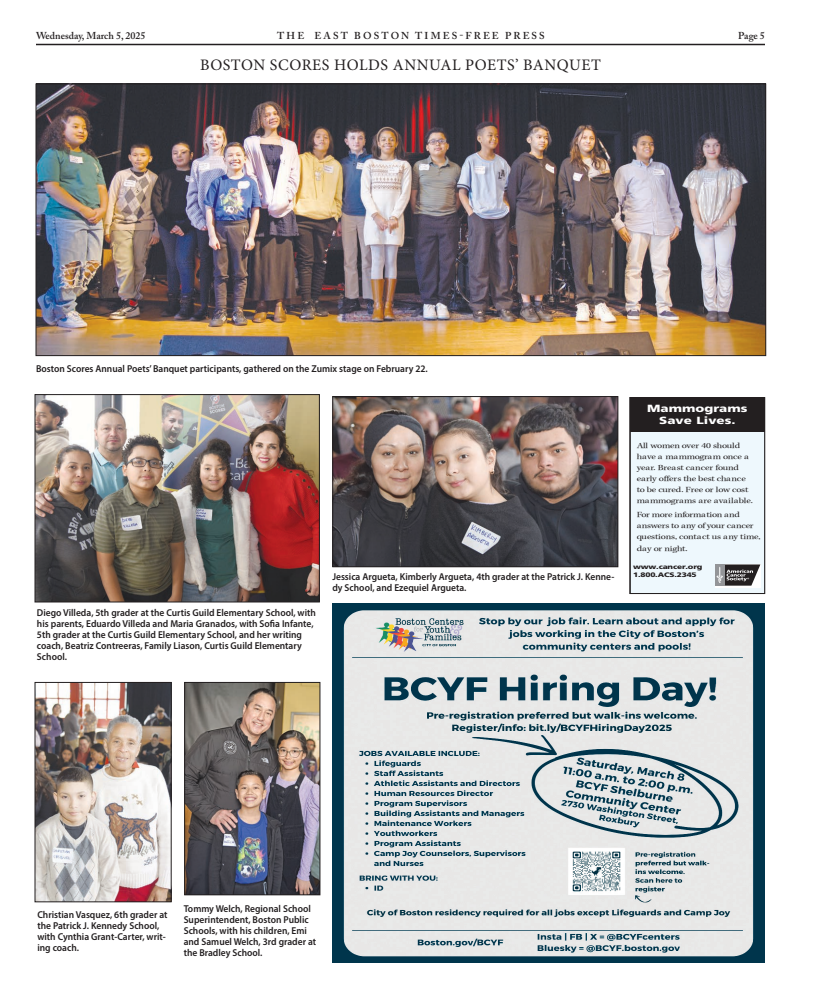
<style>
.page{position:relative;width:819px;height:990px;background:#fff}
.page>*{position:absolute;margin:0;border:0;box-sizing:border-box;transform-origin:0 0}
.Photo_Overline{font:16px "Minion Pro";letter-spacing:.035em;color:#231f20}
.t1{font:900 14.3px "Frutiger";color:#231f20;scale:1.29 1}
.t2{font:900 10.4px/12.3px "Frutiger";color:#fff;text-align:center;scale:1.29 1}
.Cutline{font:600 10px/11px "Myriad Pro";color:#231f20;scale:.95 1}
.t3{font:600 10px "Adobe Caslon Pro";letter-spacing:.205em;color:#231f20}
.t4{font:600 10px "Adobe Caslon Pro";color:#231f20}
.t5{font:7.8px/11px "Kepler";color:#231f20;scale:1.29 1}
.t6{font:900 6.5px "Frutiger";letter-spacing:-.02em;color:#231f20;scale:1.29 1}
</style>
<div class="page">
<hr style="left:36px;top:44px;width:729px;height:1px;background:#231f20">
<img style="left:332px;top:603px;width:433px;height:360px">
<img style="left:334px;top:398px;width:282px;height:167px">
<div style="left:332px;top:396px;width:286px;height:171px;border:1px solid #231f20"></div>
<img style="left:38px;top:86px;width:726px;height:268px">
<div style="left:36px;top:84px;width:730px;height:272px;border:1px solid #231f20"></div>
<img style="left:186px;top:684px;width:132px;height:209px">
<div style="left:184px;top:682px;width:136px;height:213px;border:1px solid #231f20"></div>
<img style="left:37px;top:396px;width:281px;height:204px">
<div style="left:35px;top:394px;width:285px;height:208px;border:1px solid #231f20"></div>
<img style="left:37px;top:684px;width:133px;height:216px">
<div style="left:35px;top:682px;width:137px;height:220px;border:1px solid #231f20"></div>
<svg style="left:632px;top:399px;width:131px;height:193px;background:#c6cdd1"></svg>
<div style="left:630px;top:397px;width:135px;height:197px;border:1px solid #231f20"></div>
<p class="t4" style="left:36px;top:29px;width:111px">Wednesday, March 5, 2025</p>
<p class="t3" style="left:277px;top:29px;width:269px">THE EAST BOSTON TIMES-FREE PRESS</p>
<p class="t3" style="left:738px;top:29px;width:28px">Page 5</p>
<p class="Photo_Overline" style="left:200px;top:54px;width:402px">BOSTON SCORES HOLDS ANNUAL POETS’ BANQUET</p>
<p class="Cutline" style="left:36px;top:363px;width:414px">Boston Scores Annual Poets’ Banquet participants, gathered on the Zumix stage on February 22.</p>
<p class="t5" style="left:137px;top:365px;width:172px">be cured. Free or low cost mammograms are available.</p>
<p class="t2" style="left:647px;top:402px;width:79px">Mammograms<br>Save Lives.</p>
<p class="t5" style="left:637px;top:440px;width:91px">All women over 40 should have a mammogram once a year. Breast cancer found early offers the best chance to be cured. Free or low cost mammograms are available.</p>
<p class="t5" style="left:637px;top:510px;width:97px">For more information and answers to any of your cancer questions, contact us any time, day or night.</p>
<p class="t6" style="left:633px;top:563px;width:55px">www.cancer.org</p>
<p class="t1" style="left:245px;top:569px;width:195px">Mammograms Save Lives.</p>
<p class="t6" style="left:633px;top:571px;width:51px">1.800.ACS.2345</p>
<p class="Cutline" style="left:332px;top:570px;width:298px">Jessica Argueta, Kimberly Argueta, 4th grader at the Patrick J. Kenne&shy;dy School, and Ezequiel Argueta.</p>
<p class="Cutline" style="left:37px;top:606px;width:295px">Diego Villeda, 5th grader at the Curtis Guild Elementary School, with his parents, Eduardo Villeda and Maria Granados, with Sofia Infante, 5th grader at the Curtis Guild Elementary School, and her writing coach, Beatriz Contreeras, Family Liason, Curtis Guild Elementary School.</p>
<p class="Cutline" style="left:37px;top:909px;width:138px">Christian Vasquez, 6th grader at the Patrick J. Kennedy School, with Cynthia Grant-Carter, writ&shy;ing coach.</p>
<p class="Cutline" style="left:184px;top:903px;width:141px">Tommy Welch, Regional School<br>Superintendent, Boston Public<br>Schools, with his children, Emi and Samuel Welch, 3rd grader at the Bradley School.</p>
</div>
